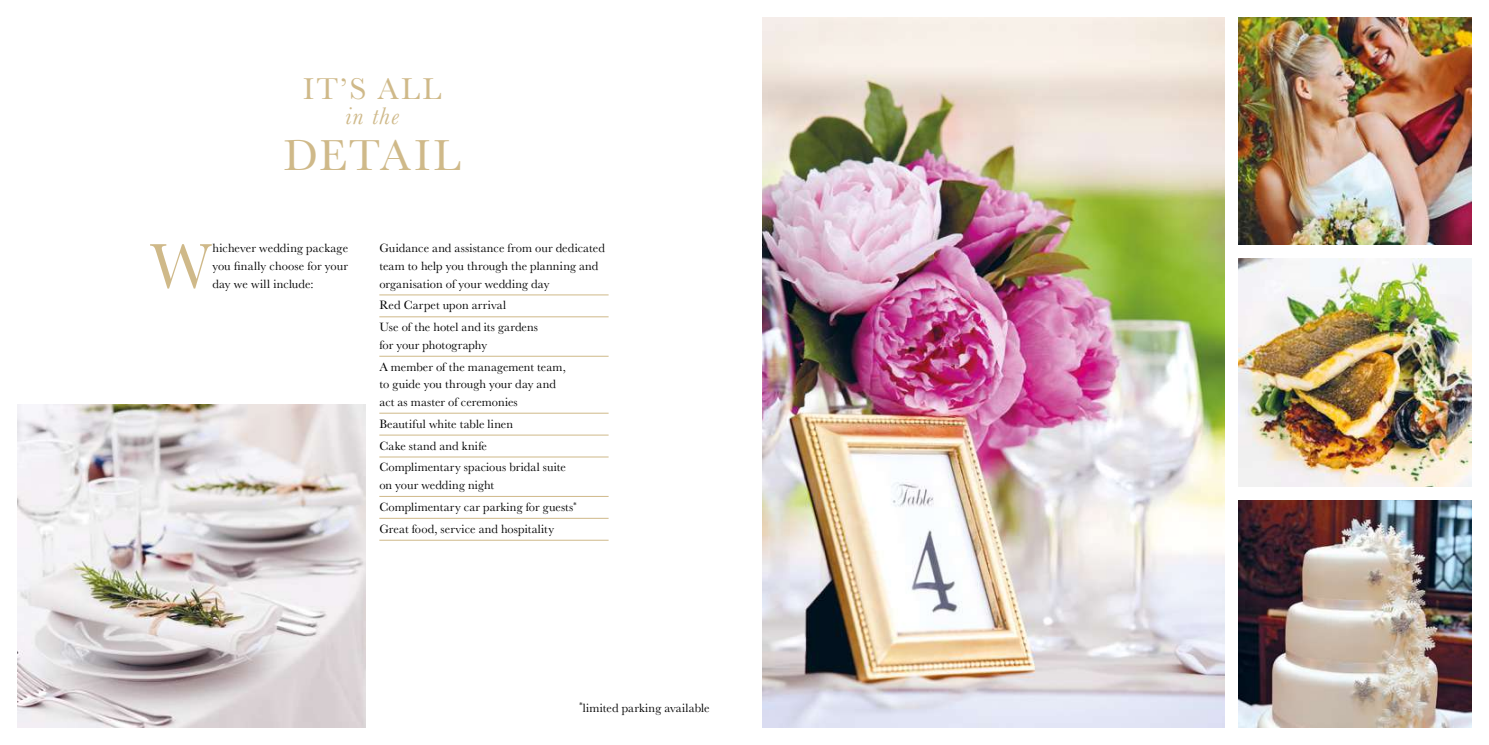
<style>
.page{position:relative;width:1489px;height:745px;background:#fff}
.page>*{position:absolute;margin:0;border:0;box-sizing:border-box;transform-origin:0 0}
.t1{font:65.38px "Baskerville";color:#cfb989}
.t2{font:45px "Baskerville";letter-spacing:.035em;color:#cfb989}
.t3{font:31.25px "Baskerville";color:#cfb989}
.t4{font:italic 25px "Baskerville";color:#cfb989}
.t5{font:12.5px/21.9px "Baskerville";letter-spacing:.005em;color:#000}
</style>
<div class="page">
<img style="left:18px;top:404px;width:347px;height:322px">
<hr style="left:379px;top:294px;width:229px;height:1px;background:#cfb989">
<hr style="left:379px;top:316px;width:229px;height:1px;background:#cfb989">
<hr style="left:379px;top:356px;width:229px;height:1px;background:#cfb989">
<hr style="left:379px;top:412px;width:229px;height:1px;background:#cfb989">
<hr style="left:379px;top:434px;width:229px;height:1px;background:#cfb989">
<hr style="left:379px;top:456px;width:229px;height:1px;background:#cfb989">
<hr style="left:379px;top:496px;width:229px;height:1px;background:#cfb989">
<hr style="left:379px;top:517px;width:229px;height:1px;background:#cfb989">
<hr style="left:379px;top:539px;width:229px;height:1px;background:#cfb989">
<img style="left:762px;top:18px;width:462px;height:708px">
<img style="left:1238px;top:500px;width:232px;height:226px">
<img style="left:1238px;top:259px;width:232px;height:226px">
<img style="left:1238px;top:18px;width:232px;height:226px">
<h3 class="t3" style="left:303px;top:69px;width:140px">IT’S ALL</h3>
<h3 class="t4" style="left:345px;top:99px;width:55px">in the</h3>
<h2 class="t2" style="left:284px;top:127px;width:178px">DETAIL</h2>
<h1 class="t1" style="left:150px;top:224px;width:63px">W</h1>
<p class="t5" style="left:212px;top:240px;width:137px;line-height:17.5px;text-align:justify">hichever wedding package you finally choose for your day we will include:</p>
<p class="t5" style="left:379px;top:240px;width:227px;line-height:17.5px">Guidance and assistance from our dedicated team to help you through the planning and organisation of your wedding day</p>
<p class="t5" style="left:379px;top:294px;width:160px">Red Carpet upon arrival<br>Use of the hotel and its gardens</p>
<p class="t5" style="left:379px;top:334px;width:188px">for your photography<br>A member of the management team,</p>
<p class="t5" style="left:379px;top:375px;width:178px;line-height:17.5px">to guide you through your day and act as master of ceremonies</p>
<p class="t5" style="left:379px;top:412px;width:188px">Beautiful white table linen<br>Cake stand and knife<br>Complimentary spacious bridal suite</p>
<p class="t5" style="left:379px;top:474px;width:199px">on your wedding night<br>Complimentary car parking for guests<sup>*<br></sup>Great food, service and hospitality</p>
<p class="t5" style="left:579px;top:696px;width:131px"><sup>*</sup>limited parking available</p>
</div>
